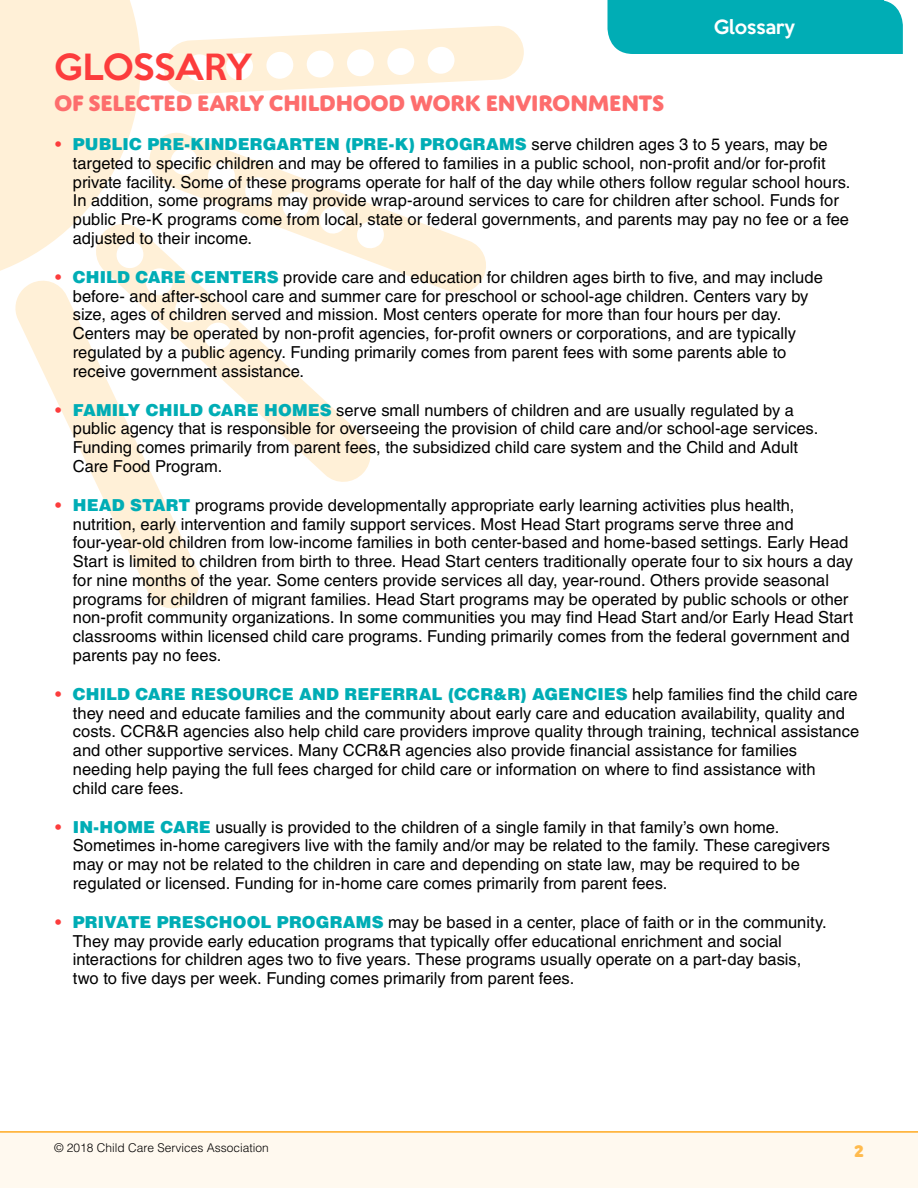
<style>
.page{position:relative;width:918px;height:1188px;background:#fff}
.page>*{position:absolute;margin:0;border:0;box-sizing:border-box;transform-origin:0 0}
.t1{font:500 33px "Keep Calm";letter-spacing:-.015em;color:#fc3c3c}
.t2{font:800 24px "Domus Titling";letter-spacing:-.03em;color:#fd6d6d}
.t3{font:500 18px "Keep Calm";color:#fff}
.t4{font:800 18px "Domus Titling";color:#ffbb4e}
.t5{font:16.5px/18.8px "Helvetica LT Std";color:#000}
.t6{font:300 12px "Helvetica LT Std";color:#000}
.s1{font-weight:900;color:#fc3c3c}
.s2{font-weight:900;color:#00adb5}
</style>
<div class="page">
<div style="left:0;top:1132px;width:918px;height:56px;background:#fff9ef"></div>
<hr style="left:0;top:1131px;width:918px;height:2px;background:#ffaa21">
<svg style="left:15px;top:309px;width:185px;height:300px"></svg>
<svg style="left:0;top:0;width:141px;height:309px;fill:#fff0d7"></svg>
<svg style="left:149px;top:133px;width:337px;height:160px"></svg>
<svg style="left:164px;top:26px;width:360px;height:68px"></svg>
<svg style="left:93px;top:221px;width:280px;height:264px"></svg>
<div style="left:608px;top:0;width:295px;height:54px;background:#00adb5"></div>
<hr style="left:608px;top:0;width:275px;height:3px;background:#00adb5">
<p class="t3" style="left:714px;top:11px;width:83px">Glossary</p>
<h1 class="t1" style="left:54px;top:39px;width:200px">GLOSSARY</h1>
<h2 class="t2" style="left:54px;top:88px;width:612px">OF SELECTED EARLY CHILDHOOD WORK ENVIRONMENTS</h2>
<p class="t5" style="left:73px;top:135px;width:779px;text-indent:-19px"><span class="s1">•</span> <span class="s2">PUBLIC PRE-KINDERGARTEN (PRE-K) PROGRAMS</span> serve children ages 3 to 5 years, may be targeted to specific children and may be offered to families in a public school, non-profit and/or for-profit private facility. Some of these programs operate for half of the day while others follow regular school hours.<br>In addition, some programs may provide wrap-around services to care for children after school. Funds for public Pre-K programs come from local, state or federal governments, and parents may pay no fee or a fee adjusted to their income.</p>
<p class="t5" style="left:73px;top:268px;width:751px;text-indent:-19px"><span class="s1">•</span> <span class="s2">CHILD CARE CENTERS</span> provide care and education for children ages birth to five, and may include before- and after-school care and summer care for preschool or school-age children. Centers vary by size, ages of children served and mission. Most centers operate for more than four hours per day.<br>Centers may be operated by non-profit agencies, for-profit owners or corporations, and are typically regulated by a public agency. Funding primarily comes from parent fees with some parents able to receive government assistance.</p>
<p class="t5" style="left:73px;top:400px;width:747px;text-indent:-19px"><span class="s1">•</span> <span class="s2">FAMILY CHILD CARE HOMES</span> serve small numbers of children and are usually regulated by a public agency that is responsible for overseeing the provision of child care and/or school-age services.<br>Funding comes primarily from parent fees, the subsidized child care system and the Child and Adult Care Food Program.</p>
<p class="t5" style="left:73px;top:496px;width:782px;text-indent:-19px"><span class="s1">•</span> <span class="s2">HEAD START</span> programs provide developmentally appropriate early learning activities plus health, nutrition, early intervention and family support services. Most Head Start programs serve three and four-year-old children from low-income families in both center-based and home-based settings. Early Head Start is limited to children from birth to three. Head Start centers traditionally operate four to six hours a day for nine months of the year. Some centers provide services all day, year-round. Others provide seasonal programs for children of migrant families. Head Start programs may be operated by public schools or other non-profit community organizations. In some communities you may find Head Start and/or Early Head Start classrooms within licensed child care programs. Funding primarily comes from the federal government and parents pay no fees.</p>
<p class="t5" style="left:73px;top:685px;width:788px;text-indent:-19px"><span class="s1">•</span> <span class="s2">CHILD CARE RESOURCE AND REFERRAL (CCR&amp;R) AGENCIES</span> help families find the child care they need and educate families and the community about early care and education availability, quality and costs. CCR&amp;R agencies also help child care providers improve quality through training, technical assistance and other supportive services. Many CCR&amp;R agencies also provide financial assistance for families needing help paying the full fees charged for child care or information on where to find assistance with<br>child care fees.</p>
<p class="t5" style="left:73px;top:817px;width:759px;text-indent:-19px"><span class="s1">•</span> <span class="s2">IN-HOME CARE</span> usually is provided to the children of a single family in that family’s own home.<br>Sometimes in-home caregivers live with the family and/or may be related to the family. These caregivers may or may not be related to the children in care and depending on state law, may be required to be regulated or licensed. Funding for in-home care comes primarily from parent fees.</p>
<p class="t5" style="left:73px;top:913px;width:755px;text-indent:-19px"><span class="s1">•</span> <span class="s2">PRIVATE PRESCHOOL PROGRAMS</span> may be based in a center, place of faith or in the community.<br>They may provide early education programs that typically offer educational enrichment and social interactions for children ages two to five years. These programs usually operate on a part-day basis, two to five days per week. Funding comes primarily from parent fees.</p>
<p class="t6" style="left:54px;top:1140px;width:216px">© 2018 Child Care Services Association</p>
<p class="t4" style="left:854px;top:1140px;width:11px">2</p>
</div>
